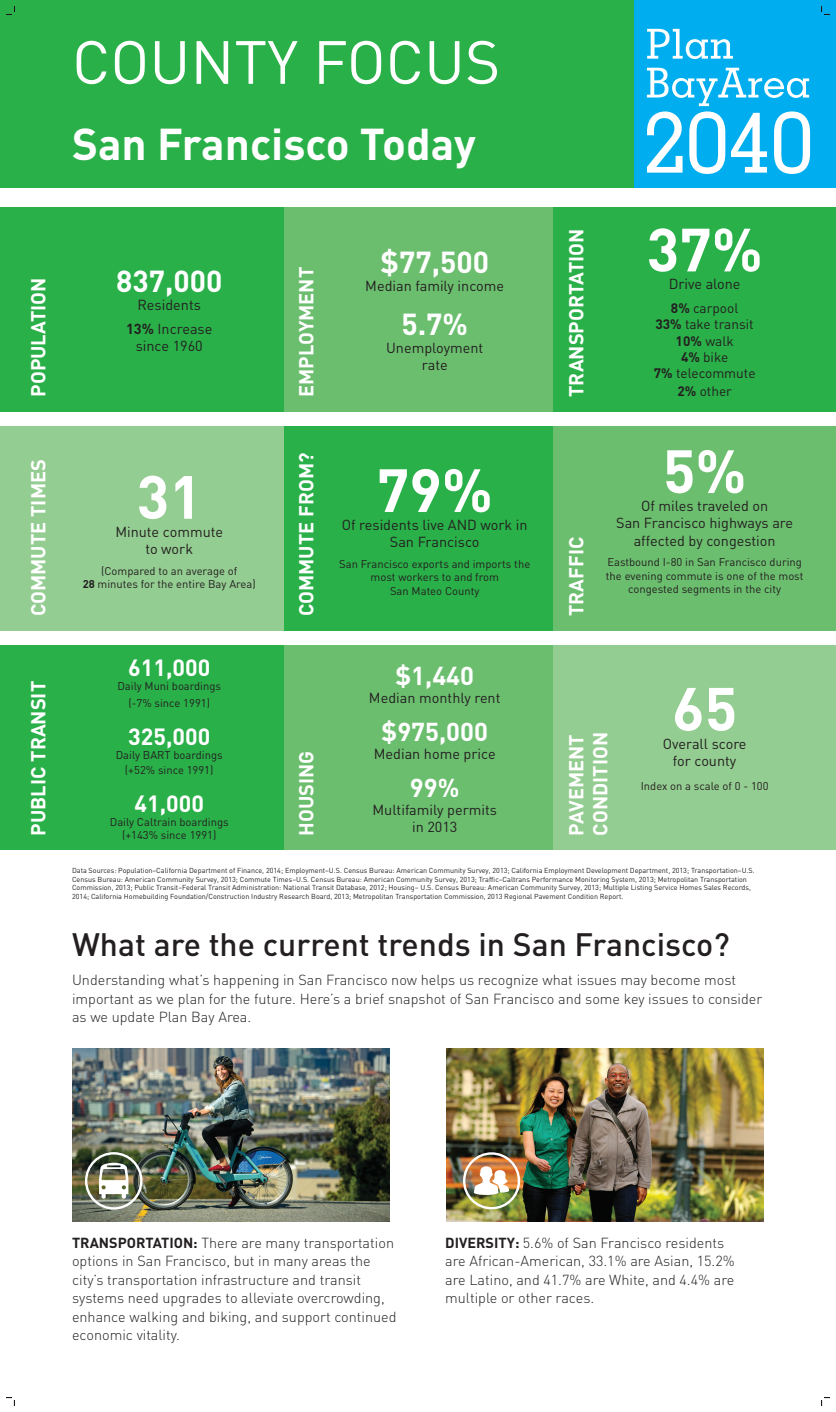
<style>
.page{position:relative;width:836px;height:1412px;background:#fff}
.page>*{position:absolute;margin:0;border:0;box-sizing:border-box;transform-origin:0 0}
.t1{font:700 60px "DIN";color:#fff}
.t2{font:60px "DIN";color:#fff}
.t3{font:700 44px "DIN";color:#fff}
.t4{font:500 32px "DIN";color:#231f20}
.t5{font:700 30px "DIN";color:#fff}
.t6{font:700 25.6px "DIN";color:#fff}
.t7{font:700 23.2px "DIN";color:#fff}
.t8{font:700 20px/24px "DIN";color:#fff}
.t9{font:300 14.4px/18.4px "DIN";color:#231f20}
.t10{font:14.4px/17.3px "DIN";color:#231f20;text-align:center}
.t11{font:13.6px/16.3px "DIN";color:#231f20;text-align:center}
.t12{font:11.2px/13.4px "DIN";color:#231f20;text-align:center}
.t13{font:7.2px/8.6px "DIN";color:#231f20}
.s1{font-weight:700}
</style>
<div class="page">
<img style="left:72px;top:1048px;width:317px;height:173px">
<img style="left:446px;top:1048px;width:317px;height:173px">
<div style="left:463px;top:1152px;width:57px;height:57px;border:2px solid #fff;border-radius:50%"></div>
<svg style="left:473px;top:1166px;width:36px;height:28px"></svg>
<div style="left:85px;top:1151px;width:57px;height:58px;border:2px solid #fff;border-radius:50%"></div>
<svg style="left:99px;top:1162px;width:29px;height:37px"></svg>
<div style="left:0;top:0;width:821px;height:187px;background:#2ab049"></div>
<div style="left:634px;top:0;width:201px;height:187px;background:#00aeef"></div>
<svg style="left:647px;top:29px;width:85px;height:30px"></svg>
<svg style="left:646px;top:68px;width:163px;height:106px"></svg>
<div style="left:552px;top:207px;width:283px;height:204px;background:#2ab049"></div>
<div style="left:283px;top:207px;width:269px;height:204px;background:#6cbe6f"></div>
<div style="left:0;top:207px;width:283px;height:204px;background:#2ab049"></div>
<div style="left:552px;top:426px;width:283px;height:204px;background:#6cbe6f"></div>
<div style="left:283px;top:426px;width:269px;height:204px;background:#2ab049"></div>
<div style="left:0;top:426px;width:283px;height:204px;background:#94cd91"></div>
<div style="left:552px;top:645px;width:283px;height:205px;background:#94cd91"></div>
<div style="left:283px;top:645px;width:269px;height:205px;background:#6cbe6f"></div>
<div style="left:0;top:645px;width:283px;height:205px;background:#2ab049"></div>
<svg style="left:6px;top:6px;width:9px;height:9px"></svg>
<svg style="left:6px;top:1397px;width:9px;height:8px"></svg>
<svg style="left:821px;top:6px;width:8px;height:9px"></svg>
<svg style="left:821px;top:1397px;width:8px;height:8px"></svg>
<h1 class="t2" style="left:72px;top:25px;width:429px">COUNTY FOCUS</h1>
<h2 class="t3" style="left:72px;top:115px;width:405px">San Francisco Today</h2>
<h3 class="t8" style="left:25px;top:397px;width:121px;rotate:-90deg">POPULATION</h3>
<h3 class="t8" style="left:293px;top:397px;width:129px;rotate:-90deg">Employment</h3>
<h3 class="t5" style="left:116px;top:261px;width:108px">837,000</h3>
<h3 class="t10" style="left:126px;top:292px;width:88px;line-height:24.5px">Residents<br><span class="s1">13%</span> Increase</h3>
<h3 class="t10" style="left:136px;top:337px;width:69px">since 1960</h3>
<h3 class="t8" style="left:25px;top:602px;width:156px;rotate:-90deg">Co mute Times</h3>
<h3 class="t8" style="left:25px;top:616px;width:156px;rotate:-90deg">Commute Times</h3>
<h3 class="t8" style="left:293px;top:616px;width:165px;rotate:-90deg">Commute from?</h3>
<h1 class="t1" style="left:137px;top:458px;width:67px">31</h1>
<h3 class="t10" style="left:115px;top:522px;width:109px">Minute commute to work</h3>
<h3 class="t12" style="left:83px;top:563px;width:174px">(Compared to an average of<br><span class="s1">28</span> minutes for the entire Bay Area)</h3>
<h3 class="t8" style="left:25px;top:835px;width:154px;rotate:-90deg">Public Transit</h3>
<h3 class="t7" style="left:128px;top:652px;width:84px">611,000</h3>
<h3 class="t12" style="left:117px;top:677px;width:105px;line-height:17.3px">Daily Muni boardings (-7% since 1991)</h3>
<h3 class="t7" style="left:128px;top:721px;width:84px">325,000</h3>
<h3 class="t12" style="left:116px;top:747px;width:108px;line-height:14.4px">Daily BART boardings (+52% since 1991)</h3>
<h3 class="t7" style="left:134px;top:788px;width:71px">41,000</h3>
<h3 class="t12" style="left:110px;top:814px;width:120px">Daily Caltrain boardings (+143% since 1991)</h3>
<h3 class="t8" style="left:293px;top:835px;width:87px;rotate:-90deg">Housing</h3>
<h3 class="t5" style="left:380px;top:243px;width:110px">$77,500</h3>
<h3 class="t10" style="left:365px;top:277px;width:140px">Median family income</h3>
<h3 class="t5" style="left:401px;top:304px;width:68px">5.7%</h3>
<h3 class="t10" style="left:386px;top:338px;width:99px">Unemployment rate</h3>
<h1 class="t1" style="left:376px;top:451px;width:118px">79%</h1>
<h3 class="t10" style="left:390px;top:533px;width:91px">San Francisco</h3>
<h3 class="t12" style="left:339px;top:557px;width:192px">San Francisco exports and imports the most workers to and from<br>San Mateo County</h3>
<h3 class="t10" style="left:342px;top:516px;width:187px">Of residents live AND work in</h3>
<h3 class="t6" style="left:395px;top:659px;width:80px">$1,440</h3>
<h3 class="t10" style="left:369px;top:688px;width:133px">Median monthly rent</h3>
<h3 class="t6" style="left:381px;top:714px;width:108px">$975,000</h3>
<h3 class="t10" style="left:373px;top:744px;width:123px">Median home price</h3>
<h3 class="t6" style="left:410px;top:770px;width:51px">99%</h3>
<h3 class="t10" style="left:372px;top:800px;width:126px">Multifamily permits in 2013</h3>
<h3 class="t8" style="left:563px;top:397px;width:166px;rotate:-90deg">Transportation</h3>
<h3 class="t8" style="left:563px;top:616px;width:78px;rotate:-90deg">Traffic</h3>
<h1 class="t1" style="left:646px;top:210px;width:118px">37%</h1>
<h3 class="t10" style="left:668px;top:275px;width:73px">Drive alone</h3>
<h3 class="t11" style="left:653px;top:299px;width:103px"><span class="s1">8%</span> carpool<br><span class="s1">33%</span> take transit<br><span class="s1">10%</span> walk<br><span class="s1">4%</span> bike<br><span class="s1">7%</span> telecommute</h3>
<h3 class="t11" style="left:677px;top:382px;width:56px"><span class="s1">2%</span> other</h3>
<h1 class="t1" style="left:662px;top:432px;width:85px">5%</h1>
<h3 class="t10" style="left:616px;top:514px;width:178px">San Francisco highways are affected by congestion</h3>
<h3 class="t12" style="left:605px;top:555px;width:199px">Eastbound I-80 in San Francisco during the evening commute is one of the most congested segments in the city</h3>
<h3 class="t10" style="left:641px;top:497px;width:128px">Of miles traveled on</h3>
<h3 class="t8" style="left:563px;top:835px;width:102px;rotate:-90deg">Pave ment<br>Condition</h3>
<h1 class="t1" style="left:671px;top:669px;width:67px">65</h1>
<h3 class="t10" style="left:662px;top:734px;width:85px">Overall score for county</h3>
<h3 class="t12" style="left:640px;top:779px;width:129px">Index on a scale of 0 - 100</h3>
<p class="t13" style="left:72px;top:865px;width:684px">Data Sources: Population–California Department of Finance, 2014; Employment–U.S. Census Bureau: American Community Survey, 2013; California Employment Development Department, 2013; Transportation–U.S.<br>Census Bureau: American Community Survey, 2013; Commute Times–U.S. Census Bureau: American Community Survey, 2013; Traffic–Caltrans Performance Monitoring System, 2013; Metropolitan Transportation Commission, 2013; Public Transit–Federal Transit Administration: National Transit Database, 2012; Housing– U.S. Census Bureau: American Community Survey, 2013; Multiple Listing Service Homes Sales Records, 2014; California Homebuilding Foundation/Construction Industry Research Board, 2013; Metropolitan Transportation Commission, 2013 Regional Pavement Condition Report.</p>
<h3 class="t4" style="left:72px;top:923px;width:659px">What are the current trends in San Francisco?</h3>
<h3 class="t9" style="left:72px;top:970px;width:691px">Understanding what’s happening in San Francisco now helps us recognize what issues may become most important as we plan for the future. Here’s a brief snapshot of San Francisco and some key issues to consider as we update Plan Bay Area.</h3>
<p class="t9" style="left:72px;top:1233px;width:326px"><span class="s1">TRANSPORTATION:</span> There are many transportation options in San Francisco, but in many areas the city’s transportation infrastructure and transit systems need upgrades to alleviate overcrowding, enhance walking and biking, and support continued economic vitality.</p>
<h3 class="t9" style="left:445px;top:1233px;width:291px"><span class="s1">DIVERSITY:</span> 5.6% of San Francisco residents are African-American, 33.1% are Asian, 15.2% are Latino, and 41.7% are White, and 4.4% are multiple or other races.</h3>
</div>
